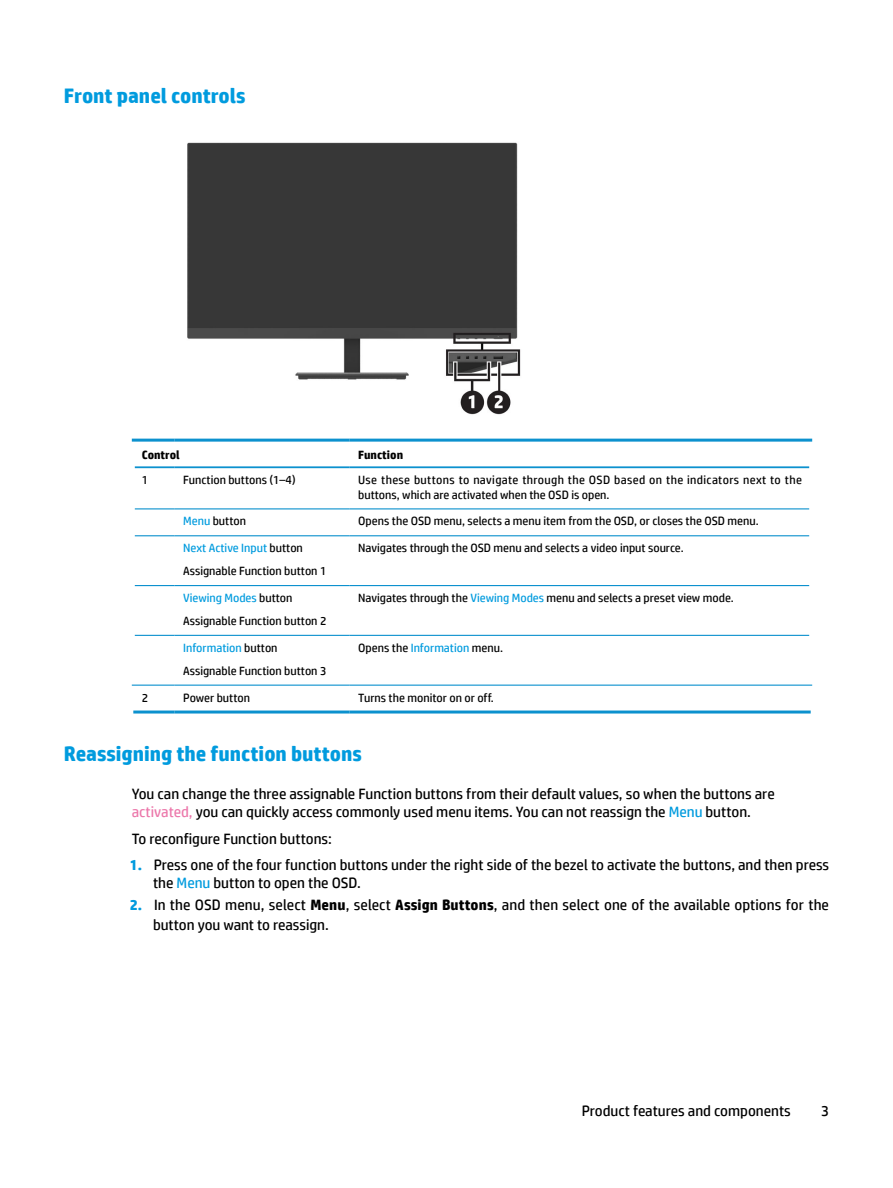
<style>
.page{position:relative;width:893px;height:1188px;background:#fff}
.page>*{position:absolute;margin:0;border:0;box-sizing:border-box;transform-origin:0 0}
.Head_4{font:700 21px "HP Simplified";color:#009bde}
.Head_3{font:700 21px "HP Simplified";color:#009bde}
.t1{font:15px/18px "HP Simplified";color:#000}
.Cell_body{font:12px "HP Simplified";color:#000}
.Cell_body-2{font:12px/14.4px "HP Simplified";letter-spacing:.02em;color:#000}
.t2{font:12px "HP Simplified";color:#009bde}
.Table_Head{font:700 12px "HP Simplified";color:#000}
.s1{color:#009bde}
.s2{color:#000}
.s3{color:#ec78ab}
.s4{font-weight:700;color:#009bde}
.s5{font-weight:700}
</style>
<div class="page">
<img style="left:187px;top:142px;width:334px;height:273px">
<hr style="left:350px;top:466px;width:459px;height:2px;background:#0c91ce">
<hr style="left:135px;top:508px;width:40px;height:1px;background:#0c91ce">
<hr style="left:175px;top:508px;width:175px;height:1px;background:#0c91ce">
<hr style="left:350px;top:508px;width:459px;height:1px;background:#0c91ce">
<hr style="left:135px;top:535px;width:40px;height:1px;background:#0c91ce">
<hr style="left:175px;top:535px;width:175px;height:1px;background:#0c91ce">
<hr style="left:350px;top:535px;width:459px;height:1px;background:#0c91ce">
<hr style="left:135px;top:585px;width:40px;height:1px;background:#0c91ce">
<hr style="left:175px;top:585px;width:175px;height:1px;background:#0c91ce">
<hr style="left:350px;top:585px;width:459px;height:1px;background:#0c91ce">
<hr style="left:135px;top:635px;width:40px;height:1px;background:#0c91ce">
<hr style="left:175px;top:635px;width:175px;height:1px;background:#0c91ce">
<hr style="left:350px;top:635px;width:459px;height:1px;background:#0c91ce">
<hr style="left:132px;top:685px;width:43px;height:1px;background:#0c91ce">
<hr style="left:175px;top:685px;width:175px;height:1px;background:#0c91ce">
<hr style="left:350px;top:685px;width:462px;height:1px;background:#0c91ce">
<hr style="left:135px;top:466px;width:40px;height:2px;background:#0c91ce">
<hr style="left:175px;top:466px;width:175px;height:2px;background:#0c91ce">
<hr style="left:132px;top:439px;width:43px;height:3px;background:#0c91ce">
<hr style="left:175px;top:439px;width:175px;height:3px;background:#0c91ce">
<hr style="left:350px;top:439px;width:462px;height:3px;background:#0c91ce">
<hr style="left:133px;top:711px;width:42px;height:3px;background:#0c91ce">
<hr style="left:175px;top:711px;width:175px;height:3px;background:#0c91ce">
<hr style="left:350px;top:711px;width:461px;height:3px;background:#0c91ce">
<p class="Head_3" style="left:64px;top:83px;width:183px">Front panel controls</p>
<p class="Table_Head" style="left:142px;top:448px;width:39px">Control</p>
<p class="Table_Head" style="left:358px;top:448px;width:46px">Function</p>
<p class="Cell_body" style="left:142px;top:473px;width:8px">1</p>
<p class="Cell_body" style="left:183px;top:473px;width:114px">Function buttons (1–4)</p>
<p class="Cell_body-2" style="left:358px;top:473px;width:445px">Use these buttons to navigate through the OSD based on the indicators next to the buttons, which are activated when the OSD is open.</p>
<p class="Cell_body" style="left:183px;top:514px;width:64px"><span class="s1">Menu</span> button</p>
<p class="Cell_body" style="left:358px;top:514px;width:402px">Opens the OSD menu, selects a menu item from the OSD, or closes the OSD menu.</p>
<p class="t2" style="left:183px;top:541px;width:121px">Next Active Input <span class="s2">button</span></p>
<p class="Cell_body" style="left:183px;top:564px;width:145px">Assignable Function button 1</p>
<p class="Cell_body" style="left:358px;top:541px;width:327px">Navigates through the OSD menu and selects a video input source.</p>
<p class="t2" style="left:183px;top:591px;width:111px">Viewing Modes <span class="s2">button</span></p>
<p class="Cell_body" style="left:183px;top:614px;width:145px">Assignable Function button 2</p>
<p class="t2" style="left:183px;top:641px;width:96px">Information <span class="s2">button</span></p>
<p class="Cell_body" style="left:183px;top:664px;width:145px">Assignable Function button 3</p>
<p class="Cell_body" style="left:358px;top:591px;width:377px">Navigates through the <span class="s1">Viewing Modes</span> menu and selects a preset view mode.</p>
<p class="Cell_body" style="left:358px;top:641px;width:146px">Opens the <span class="s1">Information</span> menu.</p>
<p class="Cell_body" style="left:142px;top:691px;width:8px">2</p>
<p class="Cell_body" style="left:183px;top:691px;width:68px">Power button</p>
<p class="Cell_body" style="left:358px;top:691px;width:137px">Turns the monitor on or off.</p>
<p class="Head_4" style="left:64px;top:741px;width:300px">Reassigning the function buttons</p>
<p class="t1" style="left:132px;top:785px;width:644px">You can change the three assignable Function buttons from their default values, so when the buttons are</p>
<p class="t1" style="left:132px;top:803px;width:621px"><span class="s3">activated,</span> you can quickly access commonly used menu items. You can not reassign the <span class="s1">Menu</span> button.</p>
<p class="t1" style="left:132px;top:829px;width:202px">To reconfigure Function buttons:</p>
<p class="t1" style="left:153px;top:856px;width:678px;text-indent:-23px"><span class="s4">1.</span> Press one of the four function buttons under the right side of the bezel to activate the buttons, and then press the <span class="s1">Menu</span> button to open the OSD.</p>
<p class="t1" style="left:153px;top:895px;width:677px;line-height:19.5px;text-indent:-23px"><span class="s4">2.</span> In the OSD menu, select <span class="s5">Menu</span>, select <span class="s5">Assign Buttons</span>, and then select one of the available options for the button you want to reassign.</p>
<p class="t1" style="left:582px;top:1101px;width:211px">Product features and components</p>
<p class="t1" style="left:821px;top:1101px;width:10px">3</p>
</div>
